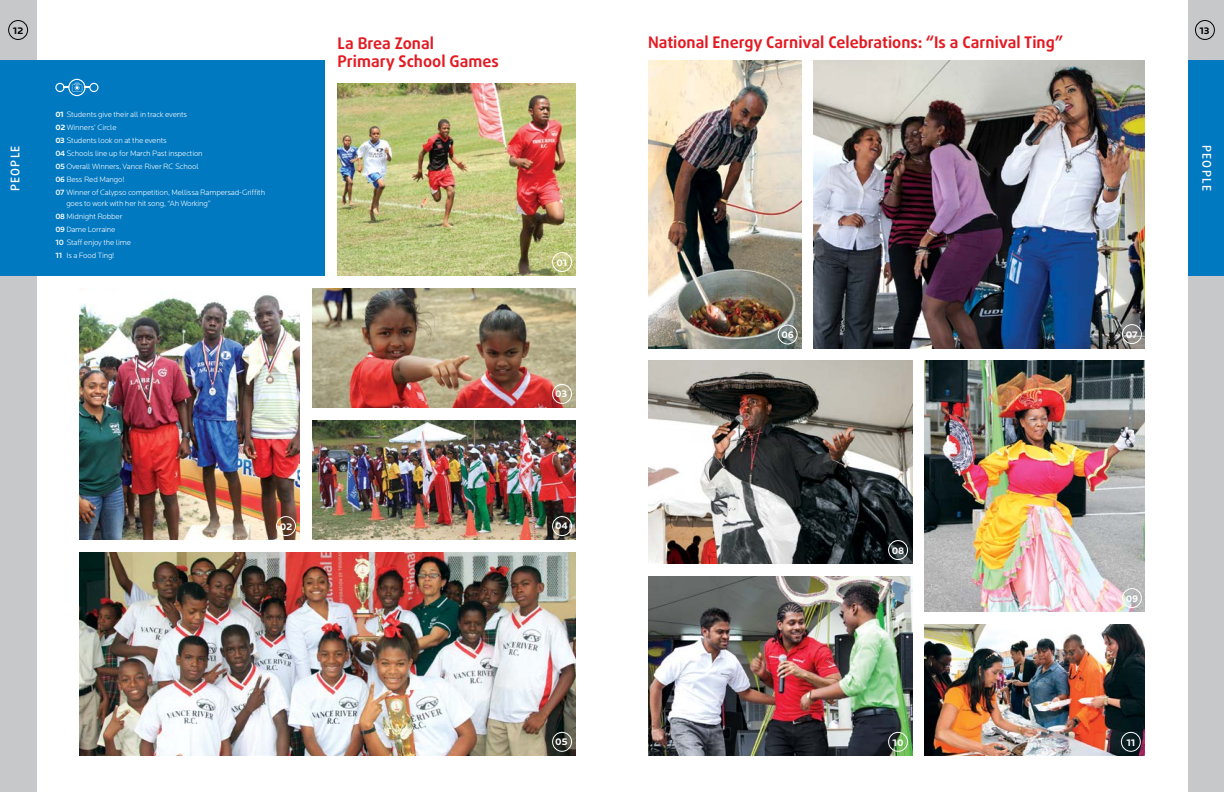
<style>
.page{position:relative;width:1224px;height:792px;background:#fff}
.page>*{position:absolute;margin:0;border:0;box-sizing:border-box;transform-origin:0 0}
.t1{font:700 16px/18px "Daxline Pro";color:#e31b23}
.t2{font:500 12px "Daxline Pro";letter-spacing:.1em;color:#fff}
.t3{font:700 10px "Locator";letter-spacing:-.02em;color:#fff}
.t4{font:700 10px "Locator";color:#000}
.t5{font:300 8px/13px "Locator";letter-spacing:-.02em;color:#fff}
.s1{font-weight:700}
.s2{font-weight:500}
</style>
<div class="page">
<img style="left:338px;top:84px;width:238px;height:192px">
<img style="left:79px;top:288px;width:221px;height:252px">
<img style="left:79px;top:552px;width:497px;height:204px">
<img style="left:312px;top:420px;width:264px;height:120px">
<img style="left:312px;top:288px;width:264px;height:120px">
<img style="left:648px;top:60px;width:154px;height:288px">
<img style="left:814px;top:60px;width:331px;height:288px">
<img style="left:924px;top:360px;width:221px;height:252px">
<img style="left:924px;top:624px;width:221px;height:132px">
<img style="left:648px;top:360px;width:264px;height:204px">
<img style="left:648px;top:576px;width:264px;height:180px">
<div style="left:0;top:276px;width:36px;height:516px;background:#c7c8ca"></div>
<div style="left:0;top:0;width:36px;height:62px;background:#c7c8ca"></div>
<div style="left:0;top:60px;width:325px;height:216px;background:#0079c1"></div>
<div style="left:1188px;top:0;width:36px;height:60px;background:#c7c8ca"></div>
<div style="left:1188px;top:276px;width:36px;height:516px;background:#c7c8ca"></div>
<div style="left:8px;top:20px;width:20px;height:20px;border:1px solid #000;border-radius:50%"></div>
<div style="left:1195px;top:20px;width:20px;height:20px;border:1px solid #000;border-radius:50%"></div>
<div style="left:552px;top:732px;width:20px;height:20px;border:1px solid #fff;border-radius:50%"></div>
<div style="left:552px;top:516px;width:20px;height:20px;border:1px solid #fff;border-radius:50%"></div>
<div style="left:552px;top:384px;width:20px;height:20px;border:1px solid #fff;border-radius:50%"></div>
<div style="left:552px;top:252px;width:20px;height:20px;border:1px solid #fff;border-radius:50%"></div>
<div style="left:276px;top:516px;width:20px;height:20px;border:1px solid #fff;border-radius:50%"></div>
<div style="left:1188px;top:60px;width:36px;height:216px;background:#0079c1"></div>
<div style="left:1122px;top:588px;width:20px;height:20px;border:1px solid #fff;border-radius:50%"></div>
<div style="left:888px;top:540px;width:20px;height:20px;border:1px solid #fff;border-radius:50%"></div>
<div style="left:1121px;top:732px;width:20px;height:20px;border:1px solid #fff;border-radius:50%"></div>
<div style="left:888px;top:732px;width:20px;height:20px;border:1px solid #fff;border-radius:50%"></div>
<div style="left:778px;top:325px;width:20px;height:19px;border:1px solid #fff;border-radius:50%"></div>
<div style="left:1122px;top:324px;width:20px;height:20px;border:1px solid #fff;border-radius:50%"></div>
<svg style="left:55px;top:79px;width:44px;height:17px"></svg>
<p class="t4" style="left:13px;top:25px;width:12px">12</p>
<p class="t4" style="left:1200px;top:25px;width:12px">13</p>
<h1 class="t1" style="left:338px;top:34px;width:163px">La Brea Zonal<br>Primary School Games</h1>
<h1 class="t1" style="left:648px;top:34px;width:417px">National Energy Carnival Celebrations: “Is a Carnival Ting”</h1>
<h2 class="t2" style="left:7px;top:191px;width:47px;rotate:-90deg">PEOPLE</h2>
<p class="t5" style="left:55px;top:108px;width:211px"><span class="s1">01</span> Students give their all in track events<br><span class="s1">02</span> Winners’ Circle<br><span class="s1">03</span> Students look on at the events<br><span class="s2">04</span>Schools line up for March Past inspection<br><span class="s2">05</span> Overall Winners, Vance River RC School<br><span class="s2">06</span> Bess Red Mango!<br><span class="s2">07</span> Winner of Calypso competition, Mellissa Rampersad-Griffith</p>
<p class="t5" style="left:55px;top:197px;width:157px;text-indent:11px">goes to work with her hit song, “Ah Working”<br><span class="s2">08</span> Midnight Robber<br><span class="s2">09</span> Dame Lorraine<br><span class="s2">10</span> Staff enjoy the lime<br><span class="s2">11</span> Is a Food Ting!</p>
<p class="t3" style="left:280px;top:521px;width:14px">02</p>
<p class="t3" style="left:557px;top:257px;width:12px">01</p>
<p class="t3" style="left:555px;top:388px;width:14px">03</p>
<p class="t3" style="left:555px;top:520px;width:14px">04</p>
<p class="t3" style="left:555px;top:736px;width:14px">05</p>
<p class="t3" style="left:782px;top:329px;width:14px">06</p>
<p class="t3" style="left:1126px;top:329px;width:13px">07</p>
<h2 class="t2" style="left:1215px;top:145px;width:47px;rotate:90deg">PEOPLE</h2>
<p class="t3" style="left:892px;top:545px;width:14px">08</p>
<p class="t3" style="left:1126px;top:593px;width:14px">09</p>
<p class="t3" style="left:893px;top:737px;width:12px">10</p>
<p class="t3" style="left:1126px;top:737px;width:11px">11</p>
</div>
